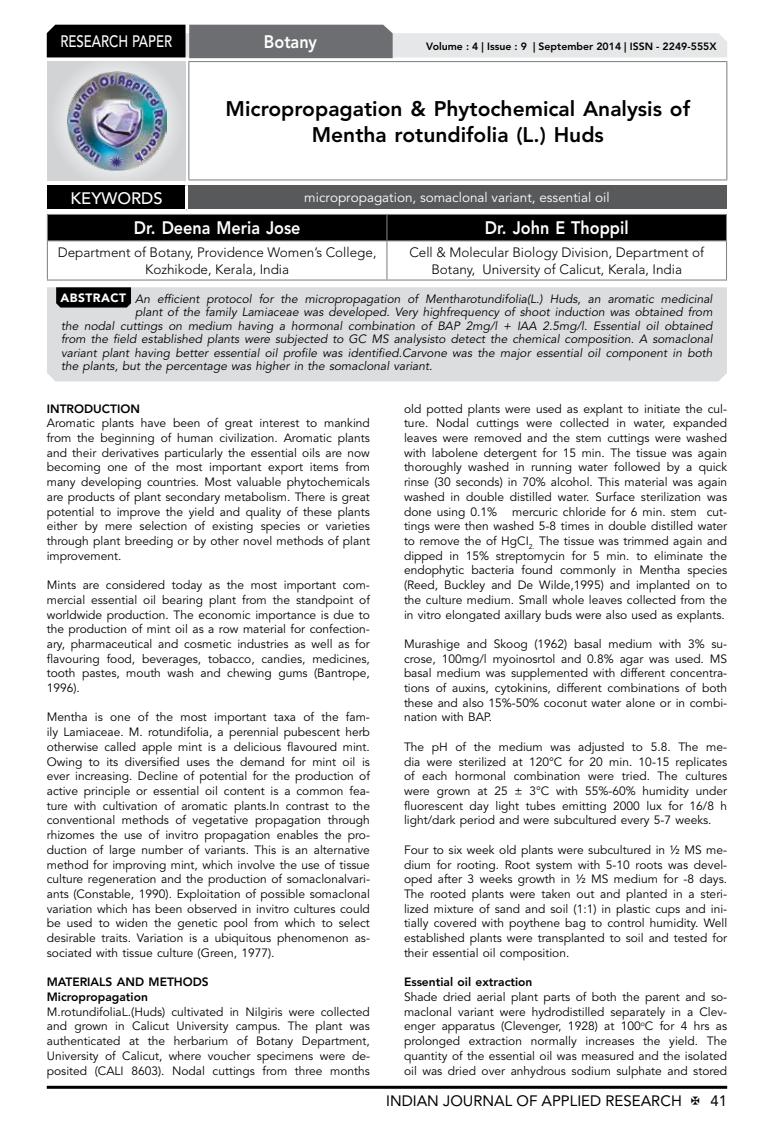
<style>
.page{position:relative;width:774px;height:1136px;background:#fff}
.page>*{position:absolute;margin:0;border:0;box-sizing:border-box;transform-origin:0 0}
.t1{font:800 21px/26.2px "Avenir LT Std";color:#000;text-align:center}
.t2{font:800 18px "Avenir LT Std";color:#fff;scale:.9 1}
.t3{font:500 16.5px "Avenir LT Std";color:#fff;scale:.8 1}
.t4{font:500 16.5px "Avenir LT Std";color:#fff}
.t5{font:15px "Avenir LT Std";color:#000}
.t6{font:300 13.5px/16.2px "Avenir LT Std";color:#000;text-align:center}
.t7{font:13.5px "Avenir LT Std";color:#fff}
.t8{font:12px/14.7px "Avenir LT Std";color:#000;text-align:justify}
.t9{font:italic 12px "Avenir LT Std";color:#000}
.t10{font:800 12px/14.7px "Avenir LT Std";color:#000}
.t11{font:800 10.5px "Avenir LT Std";color:#000}
.s1{font-weight:900;font-style:normal;color:#fff}
</style>
<div class="page">
<hr style="left:47px;top:1085px;width:680px;height:3px;background:#000">
<div style="left:48px;top:62px;width:137px;height:118px;background:linear-gradient(to right,#d9dadb,#d9dadb)"></div>
<img style="left:68px;top:71px;width:99px;height:100px">
<svg style="left:47px;top:25px;width:680px;height:33px;background:#979899"></svg>
<hr style="left:188px;top:61px;width:539px;height:1px;background:#808285">
<hr style="left:188px;top:62px;width:1px;height:117px;background:#808285">
<hr style="left:726px;top:62px;width:1px;height:117px;background:#808285">
<hr style="left:188px;top:179px;width:539px;height:1px;background:#808285">
<div style="left:47px;top:214px;width:680px;height:26px;background:#000"></div>
<hr style="left:47px;top:240px;width:340px;height:1px;background:#808285">
<hr style="left:47px;top:241px;width:1px;height:38px;background:#808285">
<hr style="left:387px;top:240px;width:340px;height:1px;background:#808285">
<hr style="left:386px;top:241px;width:1px;height:38px;background:#808285">
<hr style="left:726px;top:241px;width:1px;height:38px;background:#808285">
<hr style="left:47px;top:279px;width:340px;height:1px;background:#808285">
<hr style="left:387px;top:279px;width:340px;height:1px;background:#808285">
<div style="left:47px;top:185px;width:139px;height:25px;background:#000"></div>
<div style="left:186px;top:185px;width:541px;height:25px;background:#58595b"></div>
<hr style="left:185px;top:185px;width:3px;height:24px;background:#fff">
<hr style="left:47px;top:209px;width:139px;height:3px;background:#fff">
<hr style="left:186px;top:209px;width:541px;height:3px;background:#fff">
<div style="left:47px;top:287px;width:680px;height:94px;background:#dcddde"></div>
<svg style="left:56px;top:287px;width:75px;height:20px"></svg>
<h3 class="t3" style="left:60px;top:32px;width:139px">RESEARCH PAPER</h3>
<h2 class="t2" style="left:264px;top:31px;width:60px">Botany</h2>
<p class="t11" style="left:426px;top:41px;width:292px">Volume : 4 | Issue : 9 | September 2014 | ISSN - 2249-555X</p>
<h1 class="t1" style="left:226px;top:95px;width:466px">Micropropagation &amp; Phytochemical Analysis of<br>Mentha rotundifolia (L.) Huds</h1>
<h3 class="t4" style="left:71px;top:189px;width:94px">KEYWORDS</h3>
<p class="t7" style="left:304px;top:189px;width:307px">micropropagation, somaclonal variant, essential oil</p>
<h2 class="t2" style="left:134px;top:217px;width:187px">Dr. Deena Meria Jose</h2>
<h2 class="t2" style="left:485px;top:217px;width:161px">Dr. John E Thoppil</h2>
<p class="t6" style="left:58px;top:245px;width:320px">Department of Botany, Providence Women’s College,<br>Kozhikode, Kerala, India</p>
<p class="t6" style="left:409px;top:245px;width:296px">Cell &amp; Molecular Biology Division, Department of<br>Botany, University of Calicut, Kerala, India</p>
<p class="t9" style="left:60px;top:292px;width:653px"><span class="s1">ABSTRACT</span> An efficient protocol for the micropropagation of Mentharotundifolia(L.) Huds, an aromatic medicinal</p>
<p class="t9" style="left:135px;top:305px;width:579px">plant of the family Lamiaceae was developed. Very highfrequency of shoot induction was obtained from</p>
<p class="t9" style="left:61px;top:319px;width:653px">the nodal cuttings on medium having a hormonal combination of BAP 2mg/l + IAA 2.5mg/l. Essential oil obtained</p>
<p class="t9" style="left:61px;top:332px;width:653px">from the field established plants were subjected to GC MS analysisto detect the chemical composition. A somaclonal</p>
<p class="t9" style="left:61px;top:346px;width:653px">variant plant having better essential oil profile was identified.Carvone was the major essential oil component in both</p>
<p class="t9" style="left:61px;top:359px;width:373px">the plants, but the percentage was higher in the somaclonal variant.</p>
<p class="t10" style="left:47px;top:401px;width:95px">INTRODUCTION</p>
<p class="t8" style="left:47px;top:416px;width:325px">Aromatic plants have been of great interest to mankind from the beginning of human civilization. Aromatic plants and their derivatives particularly the essential oils are now becoming one of the most important export items from many developing countries. Most valuable phytochemicals are products of plant secondary metabolism. There is great potential to improve the yield and quality of these plants either by mere selection of existing species or varieties through plant breeding or by other novel methods of plant improvement.</p>
<p class="t8" style="left:47px;top:578px;width:325px">Mints are considered today as the most important com&shy;mercial essential oil bearing plant from the standpoint of worldwide production. The economic importance is due to the production of mint oil as a row material for confection&shy;ary, pharmaceutical and cosmetic industries as well as for flavouring food, beverages, tobacco, candies, medicines, tooth pastes, mouth wash and chewing gums (Bantrope, 1996).</p>
<p class="t8" style="left:47px;top:710px;width:325px">Mentha is one of the most important taxa of the fam&shy;ily Lamiaceae. M. rotundifolia, a perennial pubescent herb otherwise called apple mint is a delicious flavoured mint.<br>Owing to its diversified uses the demand for mint oil is ever increasing. Decline of potential for the production of active principle or essential oil content is a common fea&shy;ture with cultivation of aromatic plants.In contrast to the conventional methods of vegetative propagation through rhizomes the use of invitro propagation enables the pro&shy;duction of large number of variants. This is an alternative method for improving mint, which involve the use of tissue culture regeneration and the production of somaclonalvari&shy;ants (Constable, 1990). Exploitation of possible somaclonal variation which has been observed in invitro cultures could be used to widen the genetic pool from which to select desirable traits. Variation is a ubiquitous phenomenon as&shy;sociated with tissue culture (Green, 1977).</p>
<p class="t10" style="left:47px;top:974px;width:163px">MATERIALS AND METHODS<br>Micropropagation</p>
<p class="t8" style="left:47px;top:1004px;width:325px">M.rotundifoliaL.(Huds) cultivated in Nilgiris were collected and grown in Calicut University campus. The plant was authenticated at the herbarium of Botany Department, University of Calicut, where voucher specimens were de&shy;posited (CALI 8603). Nodal cuttings from three months</p>
<p class="t8" style="left:404px;top:401px;width:325px">old potted plants were used as explant to initiate the cul&shy;ture. Nodal cuttings were collected in water, expanded leaves were removed and the stem cuttings were washed with labolene detergent for 15 min. The tissue was again thoroughly washed in running water followed by a quick rinse (30 seconds) in 70% alcohol. This material was again washed in double distilled water. Surface sterilization was done using 0.1%</p>
<p class="t8" style="left:404px;top:504px;width:325px;text-indent:108px">mercuric chloride for 6 min. stem cut&shy;tings were then washed 5-8 times in double distilled water to remove the of HgCI<sub>2.</sub> The tissue was trimmed again and dipped in 15% streptomycin for 5 min. to eliminate the endophytic bacteria found commonly in Mentha species (Reed, Buckley and De Wilde,1995) and implanted on to the culture medium. Small whole leaves collected from the in vitro elongated axillary buds were also used as explants.</p>
<p class="t8" style="left:404px;top:636px;width:325px">Murashige and Skoog (1962) basal medium with 3% su&shy;crose, 100mg/l myoinosrtol and 0.8% agar was used. MS basal medium was supplemented with different concentra&shy;tions of auxins, cytokinins, different combinations of both these and also 15%-50% coconut water alone or in combi&shy;nation with BAP.</p>
<p class="t8" style="left:404px;top:739px;width:325px">The pH of the medium was adjusted to 5.8. The me&shy;dia were sterilized at 120°C for 20 min. 10-15 replicates of each hormonal combination were tried. The cultures were grown at 25 ± 3°C with 55%-60% humidity under fluorescent day light tubes emitting 2000 lux for 16/8 h light/dark period and were subcultured every 5-7 weeks.</p>
<p class="t8" style="left:404px;top:842px;width:325px">Four to six week old plants were subcultured in ½ MS me&shy;dium for rooting. Root system with 5-10 roots was devel&shy;oped after 3 weeks growth in ½ MS medium for -8 days.<br>The rooted plants were taken out and planted in a steri&shy;lized mixture of sand and soil (1:1) in plastic cups and ini&shy;tially covered with poythene bag to control humidity. Well established plants were transplanted to soil and tested for their essential oil composition.</p>
<p class="t10" style="left:404px;top:974px;width:130px">Essential oil extraction</p>
<p class="t8" style="left:404px;top:989px;width:325px">Shade dried aerial plant parts of both the parent and so&shy;maclonal variant were hydrodistilled separately in a Clev&shy;enger apparatus (Clevenger, 1928) at 100<sup>o</sup>C for 4 hrs as prolonged extraction normally increases the yield. The quantity of the essential oil was measured and the isolated oil was dried over anhydrous sodium sulphate and stored</p>
<p class="t5" style="left:386px;top:1091px;width:297px">INDIAN JOURNAL OF APPLIED RESEARCH</p>
<p class="t5" style="left:710px;top:1091px;width:18px">41</p>
</div>
